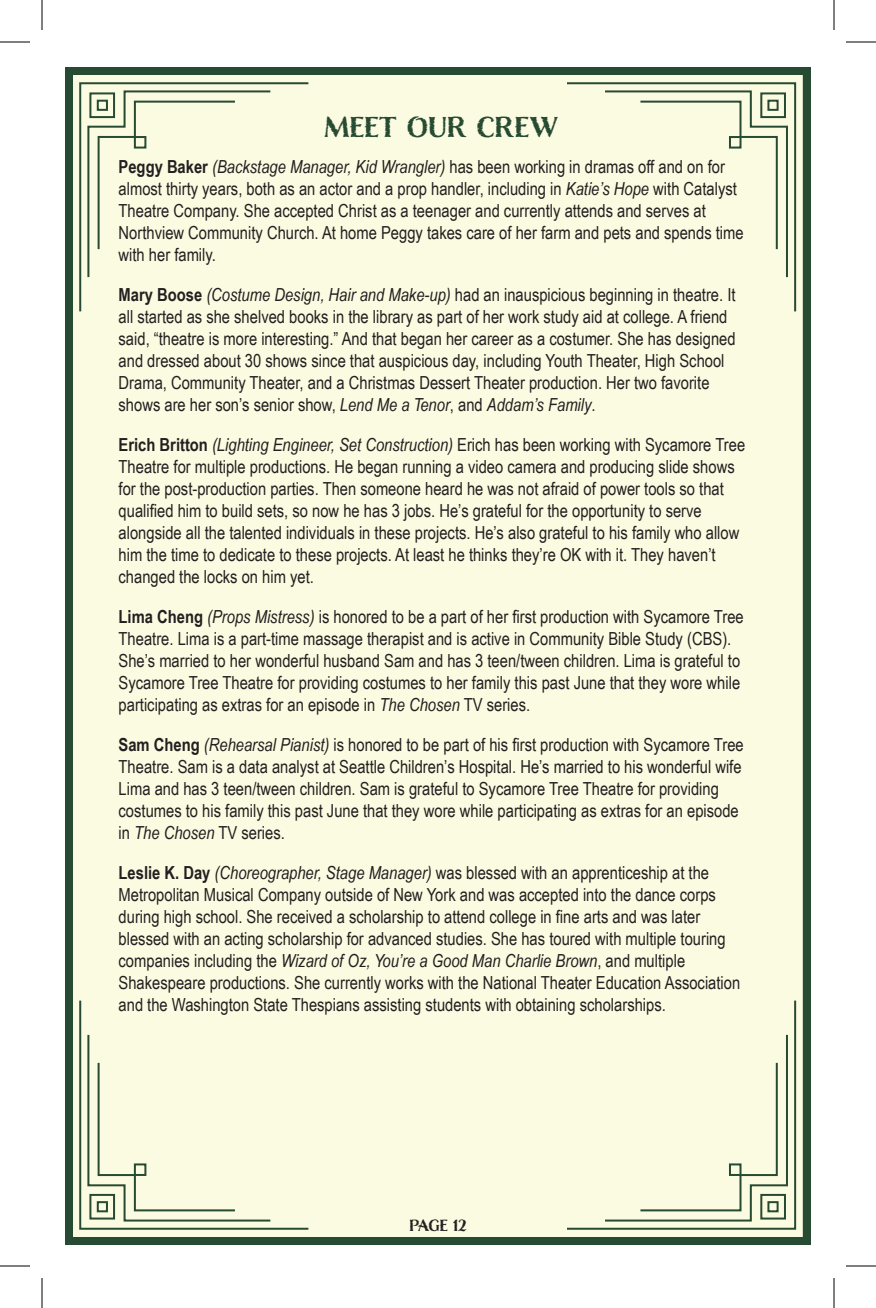
<style>
.page{position:relative;width:876px;height:1308px;background:#fff}
.page>*{position:absolute;margin:0;border:0;box-sizing:border-box;transform-origin:0 0}
.t1{font:700 32px "Nelson";color:#274a32}
.t2{font:18px/22px "Arial Narrow";color:#231f20}
.t3{font:700 18px "Nelson";letter-spacing:-.03em;color:#231f20}
.s1{font-weight:700}
.s2{font-style:italic}
</style>
<div class="page">
<div style="left:74px;top:76px;width:728px;height:1160px;background:#fbfbe1"></div>
<div style="left:65px;top:67px;width:746px;height:1178px;border:8px solid #274a32"></div>
<hr style="left:0;top:42px;width:30px;height:1px;background:#000">
<hr style="left:846px;top:42px;width:30px;height:1px;background:#000">
<hr style="left:0;top:1266px;width:30px;height:1px;background:#000">
<hr style="left:846px;top:1266px;width:30px;height:1px;background:#000">
<hr style="left:42px;top:0;width:1px;height:30px;background:#000">
<hr style="left:42px;top:1278px;width:1px;height:30px;background:#000">
<hr style="left:834px;top:0;width:1px;height:30px;background:#000">
<hr style="left:834px;top:1278px;width:1px;height:30px;background:#000">
<h1 class="t1" style="left:324px;top:105px;width:236px">MEET OUR CREW</h1>
<p class="t2" style="left:119px;top:155px;width:627px"><span class="s1">Peggy Baker</span> <span class="s2">(Backstage Manager, Kid Wrangler)</span> has been working in dramas off and on for almost thirty years, both as an actor and a prop handler, including in <span class="s2">Katie’s Hope</span> with Catalyst Theatre Company. She accepted Christ as a teenager and currently attends and serves at Northview Community Church. At home Peggy takes care of her farm and pets and spends time with her family.</p>
<p class="t2" style="left:119px;top:283px;width:619px"><span class="s1">Mary Boose</span> <span class="s2">(Costume Design, Hair and Make-up)</span> had an inauspicious beginning in theatre. It all started as she shelved books in the library as part of her work study aid at college. A friend said, “theatre is more interesting.” And that began her career as a costumer. She has designed and dressed about 30 shows since that auspicious day, including Youth Theater, High School Drama, Community Theater, and a Christmas Dessert Theater production. Her two favorite shows are her son’s senior show, <span class="s2">Lend Me a Tenor</span>, and <span class="s2">Addam’s Family</span>.</p>
<p class="t2" style="left:119px;top:433px;width:628px"><span class="s1">Erich Britton</span> <span class="s2">(Lighting Engineer, Set Construction)</span> Erich has been working with Sycamore Tree Theatre for multiple productions. He began running a video camera and producing slide shows for the post-production parties. Then someone heard he was not afraid of power tools so that qualified him to build sets, so now he has 3 jobs. He’s grateful for the opportunity to serve alongside all the talented individuals in these projects. He’s also grateful to his family who allow him the time to dedicate to these projects. At least he thinks they’re OK with it. They haven’t changed the locks on him yet.</p>
<p class="t2" style="left:119px;top:605px;width:627px"><span class="s1">Lima Cheng</span> <span class="s2">(Props Mistress)</span> is honored to be a part of her first production with Sycamore Tree Theatre. Lima is a part-time massage therapist and is active in Community Bible Study (CBS).<br>She’s married to her wonderful husband Sam and has 3 teen/tween children. Lima is grateful to Sycamore Tree Theatre for providing costumes to her family this past June that they wore while participating as extras for an episode in <span class="s2">The Chosen</span> TV series.</p>
<p class="t2" style="left:119px;top:733px;width:627px"><span class="s1">Sam Cheng</span> <span class="s2">(Rehearsal Pianist)</span> is honored to be part of his first production with Sycamore Tree Theatre. Sam is a data analyst at Seattle Children’s Hospital. He’s married to his wonderful wife Lima and has 3 teen/tween children. Sam is grateful to Sycamore Tree Theatre for providing costumes to his family this past June that they wore while participating as extras for an episode in <span class="s2">The Chosen</span> TV series.</p>
<p class="t2" style="left:119px;top:861px;width:623px"><span class="s1">Leslie K. Day</span> <span class="s2">(Choreographer, Stage Manager)</span> was blessed with an apprenticeship at the Metropolitan Musical Company outside of New York and was accepted into the dance corps during high school. She received a scholarship to attend college in fine arts and was later blessed with an acting scholarship for advanced studies. She has toured with multiple touring companies including the <span class="s2">Wizard of Oz, You’re a Good Man Charlie Brown</span>, and multiple Shakespeare productions. She currently works with the National Theater Education Association and the Washington State Thespians assisting students with obtaining scholarships.</p>
<p class="t3" style="left:409px;top:1212px;width:59px">PAGE 12</p>
</div>
